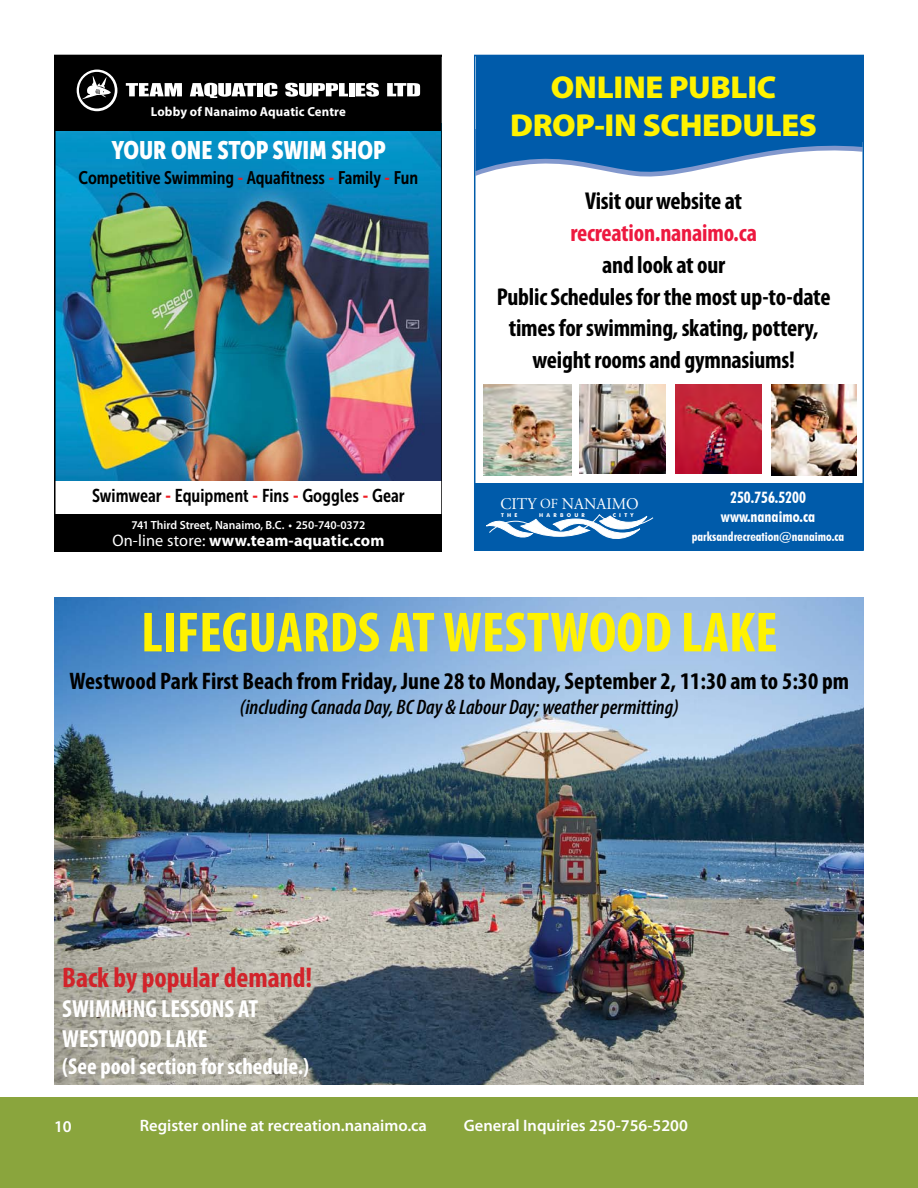
<style>
.page{position:relative;width:918px;height:1188px;background:#fff}
.page>*{position:absolute;margin:0;border:0;box-sizing:border-box;transform-origin:0 0}
.t1{font:700 condensed 57px "Myriad Pro";color:#fff200}
.t2{font:900 31.8px/38.2px "Myriad Pro";letter-spacing:-.01em;color:#fff200;text-align:center}
.t3{font:700 condensed 28.5px "Myriad Pro";color:#d2232a}
.t4{font:25.2px "Museo Sans Cond 900";color:#fff}
.t5{font:700 condensed 24.75px/29.7px "Myriad Pro";color:#fff}
.t6{font:700 condensed 24.45px/31.8px "Myriad Pro";letter-spacing:-.01em;color:#000;text-align:center}
.t7{font:700 condensed 24.45px "Myriad Pro";letter-spacing:-.01em;color:#ed193f}
.t8{font:700 condensed 24px "Myriad Pro";color:#000}
.t9{font:700 condensed 22.95px "Myriad Pro";color:#fff}
.t10{font:italic 600 condensed 21px "Myriad Pro";color:#000}
.t11{font:18.45px "Museo Sans Cond 700";color:#000}
.t12{font:18.15px "Museo Sans Cond 700";color:#000}
.t13{font:700 16.65px "Myriad Pro";letter-spacing:.01em;color:#fff}
.t14{font:600 16.5px "Myriad Pro";color:#fff}
.t15{font:16.2px "Adobe Garamond Pro";color:#fff}
.t16{font:700 condensed 15.75px/18.8px "Futura BT";color:#fff;text-align:center}
.t17{font:700 13.05px "Myriad Pro";letter-spacing:.01em;color:#fff}
.t18{font:700 condensed 12.75px "Futura BT";color:#fff}
.t19{font:600 11.85px "Myriad Pro";color:#fff}
.t20{font:10.2px "Adobe Garamond Pro";color:#fff}
.t21{font:700 5.25px "Futura BT";color:#fff}
.t22{font:700 3.3px "Futura BT";color:#fff}
.s1{color:#ed1d24}
.s2{font-weight:400}
.s3{font-size:8.7px}
.s4{font-size:13.8px}
</style>
<div class="page">
<svg style="left:54px;top:1084px;width:810px;height:1px"></svg>
<svg style="left:113px;top:1084px;width:487px;height:1px"></svg>
<div style="left:0;top:1097px;width:918px;height:91px;background:#8aa53d"></div>
<img style="left:54px;top:55px;width:387px;height:497px">
<div style="left:55px;top:55px;width:386px;height:76px;background:#000"></div>
<svg style="left:77px;top:70px;width:40px;height:41px"></svg>
<svg style="left:126px;top:83px;width:56px;height:13px"></svg>
<svg style="left:190px;top:83px;width:66px;height:15px"></svg>
<div style="left:257px;top:83px;width:6px;height:13px;background:#fff"></div>
<svg style="left:264px;top:83px;width:13px;height:14px"></svg>
<svg style="left:285px;top:83px;width:63px;height:14px"></svg>
<div style="left:349px;top:83px;width:6px;height:13px;background:#fff"></div>
<svg style="left:356px;top:83px;width:23px;height:14px"></svg>
<svg style="left:387px;top:83px;width:33px;height:13px"></svg>
<div style="left:55px;top:514px;width:386px;height:38px;background:#000"></div>
<svg style="left:476px;top:142px;width:386px;height:35px"></svg>
<div style="left:476px;top:55px;width:387px;height:87px;background:#005baa"></div>
<div style="left:475px;top:483px;width:388px;height:67px;background:#005baa"></div>
<svg style="left:486px;top:514px;width:168px;height:25px"></svg>
<img style="left:483px;top:385px;width:88px;height:91px">
<img style="left:579px;top:385px;width:87px;height:89px">
<img style="left:676px;top:385px;width:86px;height:89px">
<img style="left:772px;top:385px;width:84px;height:91px">
<img style="left:54px;top:598px;width:810px;height:486px">
<p class="t17" style="left:151px;top:103px;width:196px">Lobby of Nanaimo Aquatic Centre</p>
<p class="t4" style="left:112px;top:136px;width:276px">YOUR ONE STOP SWIM SHOP</p>
<p class="t12" style="left:79px;top:168px;width:341px">Competitive Swimming <span class="s1">-</span> Aquafitness <span class="s1">-</span> Family <span class="s1">-</span> Fun</p>
<p class="t11" style="left:92px;top:485px;width:314px">Swimwear <span class="s1">-</span> Equipment <span class="s1">-</span> Fins <span class="s1">-</span> Goggles <span class="s1">-</span> Gear</p>
<p class="t19" style="left:131px;top:518px;width:235px">741 Third Street, Nanaimo, B.C. • 250-740-0372</p>
<p class="t13" style="left:112px;top:529px;width:274px"><span class="s2">On-line store:</span> www.team-aquatic.com</p>
<h2 class="t2" style="left:510px;top:68px;width:308px">ONLINE PUBLIC<br>DROP-IN SCHEDULES</h2>
<p class="t6" style="left:585px;top:185px;width:158px">Visit ourwebsite at</p>
<p class="t7" style="left:570px;top:217px;width:188px">recreation.nanaimo.ca</p>
<p class="t6" style="left:497px;top:248px;width:335px">and look at our<br>PublicSchedulesforthemost up-to-date timesforswimming,skating, pottery, weightrooms and gymnasiums!</p>
<p class="t20" style="left:489px;top:490px;width:89px">CITY <span class="s3">OF</span> NANAIMO</p>
<p class="t15" style="left:501px;top:494px;width:140px">CITY <span class="s4">OF</span> NANAIMO</p>
<p class="t22" style="left:560px;top:501px;width:15px">C I T Y</p>
<p class="t21" style="left:501px;top:512px;width:18px">T H E</p>
<p class="t21" style="left:539px;top:512px;width:47px">H A R B O U R</p>
<p class="t21" style="left:613px;top:512px;width:22px">C I T Y</p>
<p class="t16" style="left:721px;top:488px;width:96px">250.756.5200 www.nanaimo.ca</p>
<p class="t18" style="left:692px;top:529px;width:154px">parksandrecreation@nanaimo.ca</p>
<h1 class="t1" style="left:141px;top:597px;width:638px">LIFEGUARDS AT WESTWOOD LAKE</h1>
<p class="t8" style="left:69px;top:666px;width:781px">Westwood Park First Beach from Friday, June 28 to Monday, September 2, 11:30 am to 5:30 pm</p>
<p class="t10" style="left:240px;top:696px;width:440px">(including Canada Day, BC Day &amp; Labour Day; weather permitting)</p>
<p class="t3" style="left:62px;top:960px;width:252px">Back by popular demand!</p>
<p class="t5" style="left:62px;top:993px;width:197px">SWIMMING LESSONS AT<br>WESTWOOD LAKE</p>
<p class="t9" style="left:62px;top:1052px;width:248px">(See pool section for schedule.)</p>
<p class="t14" style="left:54px;top:1116px;width:19px">10</p>
<p class="t14" style="left:140px;top:1115px;width:289px">Register online at recreation.nanaimo.ca</p>
<p class="t14" style="left:464px;top:1115px;width:226px">General Inquiries 250-756-5200</p>
</div>
